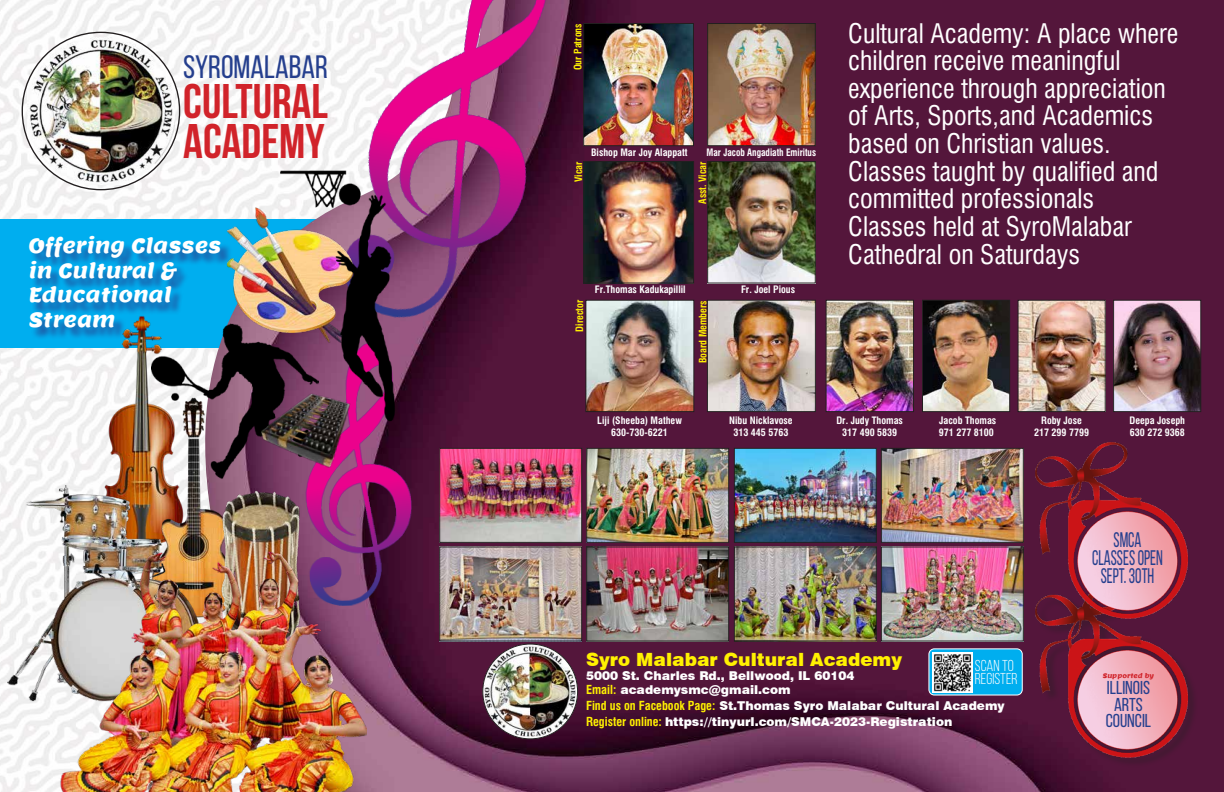
<style>
.page{position:relative;width:1224px;height:792px;background:#fff}
.page>*{position:absolute;margin:0;border:0;box-sizing:border-box;transform-origin:0 0}
.t1{font:700 48.6px/40.1px "Bebas Neue";color:#d1232a}
.t2{font:32.4px "Bebas Neue";color:#253f8e}
.t3{font:26.3px/27.6px "Swis 721 BT Condensed 2";color:#fff}
.t4{font:21.1px/18px "Bebas Neue";color:#253f8e;text-align:center;scale:.78 1}
.t5{font:20.5px/24.6px "Lemon";color:#fff}
.t6{font:18.7px/16.2px "Bebas Neue";color:#253f8e;text-align:center}
.t7{font:900 18.2px "Swiss 721 BT";color:#fff101}
.t8{font:15.8px/13.7px "Bebas Neue";color:#fff}
.t9{font:900 12.2px/14.4px "Swiss 721 BT";color:#fff}
.t10{font:700 condensed 10px/12px "Swiss 721 BT";color:#fff;text-align:center}
.t11{font:700 condensed 10px "Swiss 721 BT";color:#fff101}
.t12{font:700 condensed 10px "Swiss 721 BT";color:#fff;scale:.92 1}
.t13{font:6.5px "Lemon";color:#d1232a}
.s1{font-weight:700;font-stretch:condensed;color:#fff101}
</style>
<div class="page">
<img style="left:0;top:0;width:204px;height:792px">
<div style="left:0;top:219px;width:331px;height:128px;background:#00aeef"></div>
<img style="left:204px;top:0;width:1020px;height:792px">
<div style="left:1037px;top:572px;width:161px;height:195px;background:#231f20;opacity:.35"></div>
<img style="left:1035px;top:619px;width:152px;height:138px">
<img style="left:1035px;top:442px;width:152px;height:177px">
<img style="left:302px;top:0;width:271px;height:349px">
<img style="left:283px;top:326px;width:133px;height:287px">
<div style="left:31px;top:238px;width:202px;height:102px;background:#253f8e;opacity:.75"></div>
<img style="left:585px;top:25px;width:107px;height:119px">
<div style="left:583px;top:23px;width:111px;height:123px;border:1px solid #231f20"></div>
<img style="left:585px;top:163px;width:107px;height:119px">
<div style="left:583px;top:161px;width:111px;height:123px;border:1px solid #231f20"></div>
<img style="left:587px;top:302px;width:105px;height:108px">
<div style="left:585px;top:300px;width:109px;height:112px;border:1px solid #231f20"></div>
<img style="left:709px;top:25px;width:105px;height:119px">
<div style="left:707px;top:23px;width:109px;height:123px;border:1px solid #231f20"></div>
<img style="left:709px;top:163px;width:105px;height:119px">
<div style="left:707px;top:161px;width:109px;height:123px;border:1px solid #231f20"></div>
<img style="left:709px;top:302px;width:105px;height:108px">
<div style="left:707px;top:300px;width:109px;height:112px;border:1px solid #231f20"></div>
<img style="left:924px;top:302px;width:84px;height:108px">
<div style="left:922px;top:300px;width:88px;height:112px;border:1px solid #231f20"></div>
<img style="left:1020px;top:302px;width:84px;height:108px">
<div style="left:1018px;top:300px;width:88px;height:112px;border:1px solid #231f20"></div>
<img style="left:1115px;top:302px;width:84px;height:108px">
<div style="left:1113px;top:300px;width:88px;height:112px;border:1px solid #231f20"></div>
<img style="left:828px;top:302px;width:84px;height:108px">
<div style="left:826px;top:300px;width:88px;height:112px;border:1px solid #231f20"></div>
<img style="left:27px;top:37px;width:148px;height:148px">
<img style="left:214px;top:198px;width:67px;height:119px">
<img style="left:97px;top:313px;width:88px;height:172px">
<img style="left:151px;top:317px;width:168px;height:167px">
<img style="left:149px;top:396px;width:91px;height:154px">
<img style="left:7px;top:485px;width:199px;height:231px">
<img style="left:281px;top:166px;width:118px;height:262px">
<img style="left:251px;top:384px;width:107px;height:88px">
<img style="left:211px;top:486px;width:100px;height:64px">
<img style="left:59px;top:550px;width:307px;height:242px">
<img style="left:441px;top:450px;width:139px;height:91px">
<div style="left:439px;top:448px;width:143px;height:95px;border:1px solid #231f20"></div>
<img style="left:441px;top:548px;width:139px;height:92px">
<div style="left:439px;top:546px;width:143px;height:96px;border:1px solid #231f20"></div>
<img style="left:736px;top:450px;width:139px;height:91px">
<div style="left:734px;top:448px;width:143px;height:95px;border:1px solid #231f20"></div>
<img style="left:736px;top:548px;width:139px;height:92px">
<div style="left:734px;top:546px;width:143px;height:96px;border:1px solid #231f20"></div>
<img style="left:588px;top:450px;width:139px;height:91px">
<div style="left:586px;top:448px;width:143px;height:95px;border:1px solid #231f20"></div>
<img style="left:588px;top:548px;width:139px;height:92px">
<div style="left:586px;top:546px;width:143px;height:96px;border:1px solid #231f20"></div>
<img style="left:883px;top:450px;width:139px;height:91px">
<div style="left:881px;top:448px;width:143px;height:95px;border:1px solid #231f20"></div>
<img style="left:883px;top:548px;width:139px;height:92px">
<div style="left:881px;top:546px;width:143px;height:96px;border:1px solid #231f20"></div>
<img style="left:483px;top:644px;width:95px;height:95px;border-radius:47px">
<div style="left:929px;top:649px;width:93px;height:46px;background:#00aeef;border-radius:5px"></div>
<div style="left:928px;top:648px;width:95px;height:48px;border:1px solid #fff;border-radius:5px"></div>
<img style="left:933px;top:652px;width:40px;height:40px">
<p class="t2" style="left:183px;top:50px;width:146px">SYROMALABAR</p>
<h1 class="t1" style="left:183px;top:81px;width:146px">CULTURAL<br>ACADEMY</h1>
<p class="t5" style="left:29px;top:233px;width:194px">Offering Classes in Cultural &amp;<br>Educational<br>Stream</p>
<p class="t11" style="left:572px;top:70px;width:49px;rotate:-90deg">Our Patrons</p>
<p class="t11" style="left:573px;top:182px;width:22px;rotate:-90deg">Vicar</p>
<p class="t10" style="left:591px;top:147px;width:98px">Bishop Mar Joy Alappatt</p>
<p class="t12" style="left:707px;top:147px;width:121px">Mar Jacob Angadiath Emiritus</p>
<p class="t11" style="left:696px;top:204px;width:44px;rotate:-90deg">Asst. Vicar</p>
<p class="t10" style="left:595px;top:284px;width:92px">Fr.Thomas Kadukapillil</p>
<p class="t10" style="left:741px;top:284px;width:56px">Fr. Joel Pious</p>
<p class="t11" style="left:574px;top:332px;width:33px;rotate:-90deg">Director</p>
<p class="t11" style="left:697px;top:363px;width:65px;rotate:-90deg">Board Members</p>
<p class="t3" style="left:848px;top:19px;width:332px">Cultural Academy: A place where children receive meaningful experience through appreciation of Arts, Sports,and Academics based on Christian values.<br>Classes taught by qualified and committed professionals<br>Classes held at SyroMalabar<br>Cathedral on Saturdays</p>
<p class="t10" style="left:597px;top:414px;width:86px">Liji (Sheeba) Mathew<br>630-730-6221</p>
<p class="t10" style="left:729px;top:414px;width:65px">Nibu Nicklavose<br>313 445 5763</p>
<p class="t10" style="left:939px;top:414px;width:59px;text-align:left">Jacob Thomas<br>971 277 8100</p>
<p class="t10" style="left:1034px;top:414px;width:56px">Roby Jose<br>217 299 7799</p>
<p class="t10" style="left:1130px;top:414px;width:57px;text-align:left">Deepa Joseph<br>630 272 9368</p>
<p class="t10" style="left:836px;top:414px;width:68px">Dr. Judy Thomas<br>317 490 5839</p>
<p class="t7" style="left:586px;top:648px;width:317px">Syro Malabar Cultural Academy</p>
<p class="t9" style="left:586px;top:668px;width:270px">5000 St. Charles Rd., Bellwood, IL 60104<br><span class="s1">Email:</span> academysmc@gmail.com</p>
<p class="t9" style="left:586px;top:698px;width:420px;line-height:16.1px"><span class="s1">Find us on Facebook Page:</span> St.Thomas Syro Malabar Cultural Academy<br><span class="s1">Register online:</span> https://tinyurl.com/SMCA-2023-Registration</p>
<p class="t8" style="left:975px;top:658px;width:44px">SCAN TO<br>REGISTER</p>
<p class="t4" style="left:1092px;top:530px;width:92px">SMCA<br>CLASSES OPEN<br>SEPT. 30TH</p>
<p class="t13" style="left:1103px;top:672px;width:53px">Supported by</p>
<p class="t6" style="left:1106px;top:680px;width:47px">ILLINOIS<br>ARTS<br>COUNCIL</p>
</div>
